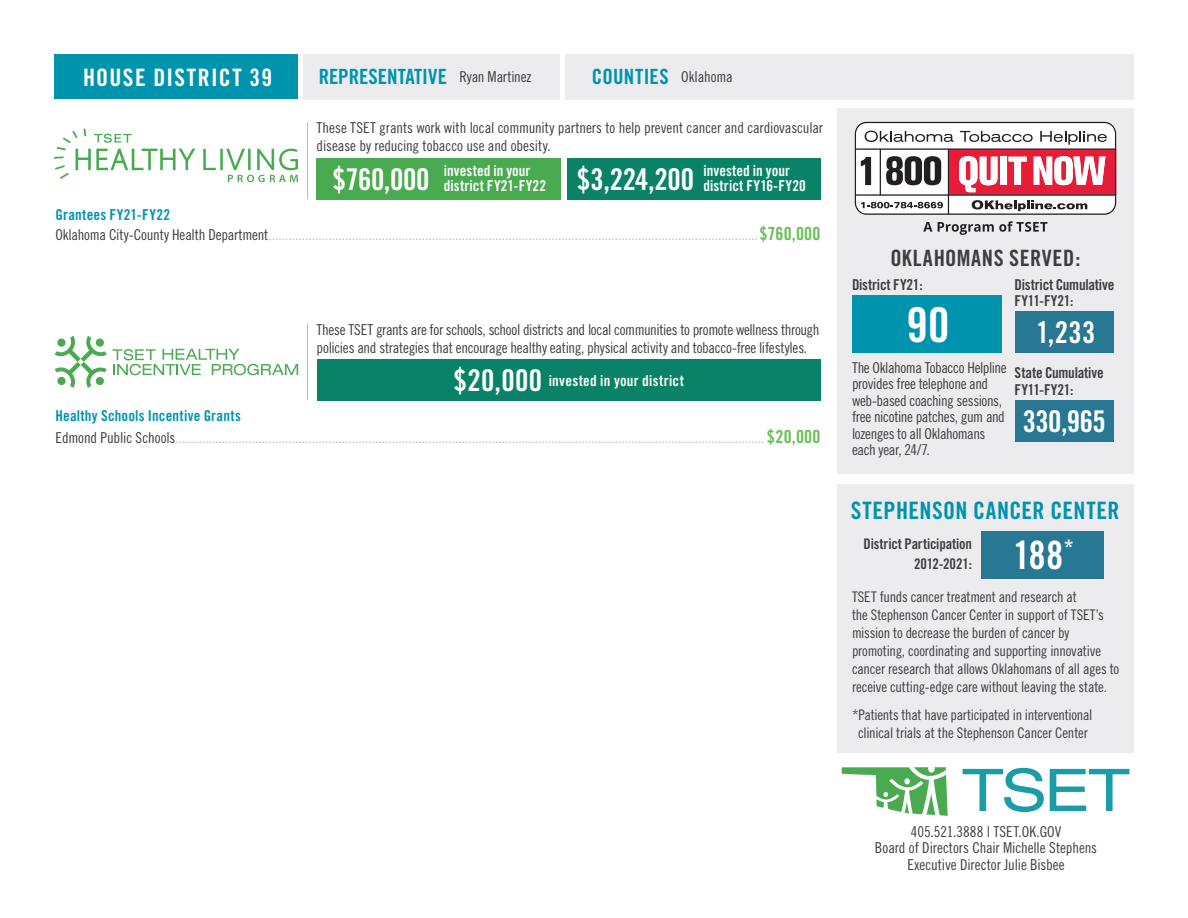
<style>
.page{position:relative;width:1188px;height:918px;background:#fff}
.page>*{position:absolute;margin:0;border:0;box-sizing:border-box;transform-origin:0 0}
.t1{font:48px "Trade Gothic Bold Cond Twenty";color:#fff}
.t2{font:39px "Trade Gothic Bold Cond Twenty";color:#fff}
.t3{font:30px "Trade Gothic Bold Cond Twenty";letter-spacing:-.005em;color:#fff}
.t4{font:24px "Trade Gothic Bold Cond Twenty";letter-spacing:.02em;color:#0093ad}
.t5{font:24px "Trade Gothic Bold Cond Twenty";letter-spacing:.055em;color:#fff}
.t6{font:22.5px "Trade Gothic Bold Cond Twenty";letter-spacing:.025em;color:#3e3e3f}
.t7{font:21px "Trade Gothic Bold Cond Twenty";color:#0093ad}
.t8{font:15px/16.5px "Trade Gothic Cond Eighteen";letter-spacing:-.015em;color:#3e3e3f}
.t9{font:15px "Trade Gothic Cond Eighteen";letter-spacing:-.01em;color:#bcbdc0}
.t10{font:15px/15px "Trade Gothic Bold Cond Twenty";letter-spacing:.01em;color:#fff}
.t11{font:15px/16.5px "Trade Gothic Bold Cond Twenty";letter-spacing:-.01em;color:#3e3e3f}
.t12{font:15px "Trade Gothic Bold Cond Twenty";letter-spacing:.015em;color:#0093ad}
.t13{font:14.7px/18px "Trade Gothic Cond Eighteen";letter-spacing:-.015em;color:#3e3e3f;text-align:center}
.t14{font:14.7px/19.5px "Trade Gothic Bold Cond Twenty";letter-spacing:-.01em;color:#3e3e3f;text-align:right}
.s1{font-size:30px}
.s2{color:#3e3e3f}
.s3{font-family:"Trade Gothic Bold Cond Twenty";font-size:18px;color:#69be55}
</style>
<div class="page">
<div style="left:837px;top:108px;width:297px;height:365px;background:#ececee"></div>
<div style="left:852px;top:295px;width:149px;height:58px;background:#0093ad"></div>
<div style="left:1015px;top:311px;width:99px;height:42px;background:#287793"></div>
<div style="left:1015px;top:401px;width:98px;height:41px;background:#287793"></div>
<div style="left:837px;top:484px;width:297px;height:269px;background:#ececee"></div>
<div style="left:54px;top:54px;width:244px;height:45px;background:#0093ad"></div>
<div style="left:303px;top:54px;width:256px;height:45px;background:#ececee"></div>
<div style="left:565px;top:54px;width:569px;height:45px;background:#ececee"></div>
<div style="left:981px;top:531px;width:122px;height:48px;background:#287793"></div>
<svg style="left:963px;top:768px;width:81px;height:44px"></svg>
<svg style="left:1050px;top:769px;width:79px;height:42px"></svg>
<svg style="left:842px;top:767px;width:106px;height:49px"></svg>
<svg style="left:855px;top:122px;width:261px;height:93px;background:#cfa8ae"></svg>
<svg style="left:923px;top:221px;width:124px;height:14px"></svg>
<svg style="left:203px;top:149px;width:13px;height:21px"></svg>
<hr style="left:220px;top:149px;width:3px;height:21px;background:#49aa50">
<svg style="left:226px;top:148px;width:72px;height:34px"></svg>
<svg style="left:54px;top:129px;width:141px;height:50px"></svg>
<hr style="left:307px;top:121px;width:1px;height:78px;background:#bcbdc0">
<div style="left:567px;top:158px;width:254px;height:42px;background:#0a8268"></div>
<div style="left:317px;top:158px;width:244px;height:42px;background:#49aa50"></div>
<svg style="left:55px;top:336px;width:52px;height:52px"></svg>
<svg style="left:113px;top:349px;width:185px;height:26px"></svg>
<hr style="left:307px;top:323px;width:1px;height:77px;background:#bcbdc0">
<div style="left:317px;top:359px;width:504px;height:42px;background:#0a8268"></div>
<h3 class="t5" style="left:83px;top:62px;width:191px">HOUSE DISTRICT 39</h3>
<p class="t8" style="left:459px;top:68px;width:74px">Ryan Martinez</p>
<p class="t8" style="left:681px;top:69px;width:53px">Oklahoma</p>
<h3 class="t7" style="left:319px;top:64px;width:130px">REPRESENTATIVE</h3>
<h3 class="t7" style="left:592px;top:64px;width:79px">COUNTIES</h3>
<p class="t12" style="left:56px;top:205px;width:116px">Grantees FY21-FY22</p>
<p class="t8" style="left:317px;top:119px;width:508px;line-height:18px">These TSET grants work with local community partners to help prevent cancer and cardiovascular disease by reducing tobacco use and obesity.</p>
<p class="t10" style="left:577px;top:163px;width:231px;text-indent:127px">invested in your <span class="s1">$3,224,200</span> district FY16-FY20</p>
<p class="t10" style="left:333px;top:163px;width:215px;text-indent:111px">invested in your <span class="s1">$760,000</span> district FY21-FY22</p>
<p class="t9" style="left:56px;top:226px;width:766px"><span class="s2">Oklahoma City-County Health Department</span>...................................................................................................................................................<span class="s3">$760,000</span></p>
<p class="t12" style="left:56px;top:407px;width:187px">Healthy Schools Incentive Grants</p>
<p class="t8" style="left:317px;top:320px;width:504px;line-height:18px">These TSET grants are for schools, school districts and local communities to promote wellness through policies and strategies that encourage healthy eating, physical activity and tobacco-free lifestyles.</p>
<h3 class="t3" style="left:428px;top:361px;width:105px">$400,214</h3>
<p class="t10" style="left:453px;top:373px;width:232px"><span class="s1">$20,000</span> invested in your district</p>
<p class="t9" style="left:56px;top:428px;width:766px"><span class="s2">Edmond Public Schools</span>................................................................................................................................................................................. <span class="s3">$20,000</span></p>
<h3 class="t6" style="left:890px;top:245px;width:192px">OKLAHOMANS SERVED:</h3>
<p class="t11" style="left:852px;top:276px;width:72px">District FY21:</p>
<p class="t11" style="left:1015px;top:276px;width:101px">District Cumulative<br>FY11-FY21:</p>
<h1 class="t1" style="left:906px;top:296px;width:44px">90</h1>
<h3 class="t3" style="left:1036px;top:314px;width:61px">1,233</h3>
<p class="t8" style="left:852px;top:359px;width:156px">The Oklahoma Tobacco Helpline provides free telephone and web-based coaching sessions, free nicotine patches, gum and lozenges to all Oklahomans each year, 24/7.</p>
<p class="t11" style="left:1015px;top:364px;width:91px">State Cumulative<br>FY11-FY21:</p>
<h3 class="t3" style="left:1023px;top:403px;width:85px">330,965</h3>
<h3 class="t4" style="left:851px;top:496px;width:270px">STEPHENSON CANCER CENTER</h3>
<p class="t14" style="left:864px;top:534px;width:110px">District Participation<br>2012-2021:</p>
<h2 class="t2" style="left:1013px;top:532px;width:62px">188<sup>*</sup></h2>
<p class="t13" style="left:852px;top:587px;width:269px;text-align:left">TSET funds cancer treatment and research at<br>the Stephenson Cancer Center in support of TSET’s mission to decrease the burden of cancer by promoting, coordinating and supporting innovative cancer research that allows Oklahomans of all ages to receive cutting-edge care without leaving the state.</p>
<p class="t13" style="left:852px;top:705px;width:242px">*Patients that have participated in interventional clinical trials at the Stephenson Cancer Center</p>
<p class="t8" style="left:875px;top:823px;width:224px;text-align:center">405.521.3888 | TSET.OK.GOV<br>Board of Directors Chair Michelle Stephens<br>Executive Director Julie Bisbee</p>
</div>
